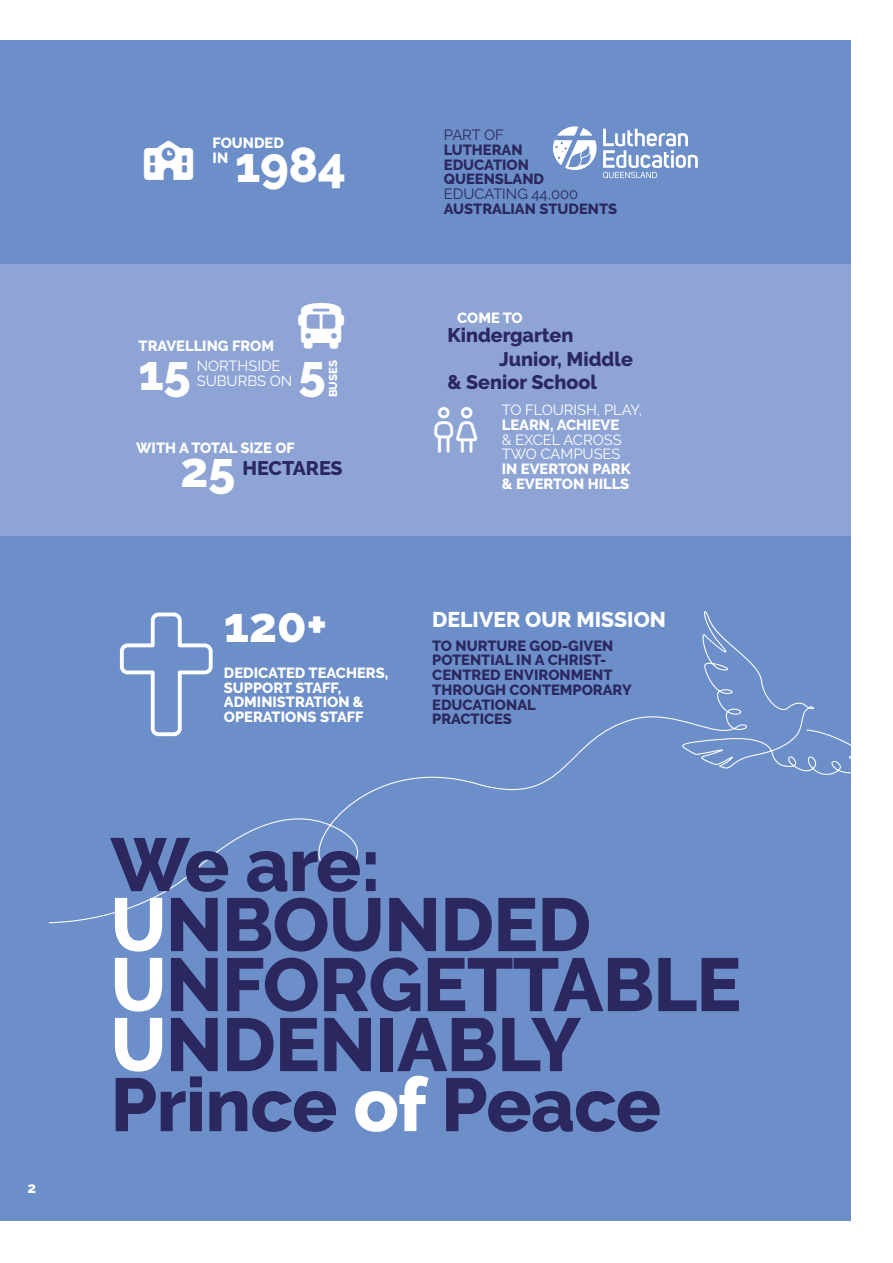
<style>
.page{position:relative;width:893px;height:1263px;background:#fff}
.page>*{position:absolute;margin:0;border:0;box-sizing:border-box;transform-origin:0 0}
.t1{font:800 75px/60px "Raleway";letter-spacing:-.01em;color:#2b275f}
.t2{font:800 49.05px "Raleway";letter-spacing:-.01em;color:#fff}
.t3{font:800 21.3px "Raleway";color:#fff}
.t4{font:800 19.65px "Raleway";color:#2b275f}
.t5{font:800 15px "Raleway";color:#fff}
.t6{font:800 14.7px/14.7px "Raleway";color:#fff}
.t7{font:800 14.7px/14.7px "Raleway";color:#2b275f}
.t8{font:14.7px/14.7px "Raleway";color:#fff}
.t9{font:14.7px "Raleway";color:#2b275f}
.t10{font:800 11.4px "Raleway";color:#fff}
.s1{color:#fff}
</style>
<div class="page">
<div style="left:0;top:40px;width:850px;height:1180px;background:#6d8fc9"></div>
<div style="left:0;top:264px;width:850px;height:272px;background:#8ea4d5"></div>
<svg style="left:49px;top:599px;width:802px;height:325px"></svg>
<svg style="left:553px;top:126px;width:44px;height:44px"></svg>
<svg style="left:603px;top:129px;width:95px;height:49px"></svg>
<svg style="left:120px;top:612px;width:93px;height:124px"></svg>
<p class="t5" style="left:28px;top:1180px;width:10px">2</p>
<p class="t6" style="left:213px;top:136px;width:73px">FOUNDED<br>IN</p>
<h2 class="t2" style="left:235px;top:137px;width:112px">1984</h2>
<p class="t6" style="left:139px;top:339px;width:137px">TRAVELLING FROM</p>
<p class="t8" style="left:197px;top:358px;width:97px">NORTHSIDE<br>SUBURBS ON</p>
<h2 class="t2" style="left:298px;top:344px;width:29px">5</h2>
<p class="t10" style="left:327px;top:397px;width:39px;rotate:-90deg">BUSES</p>
<h2 class="t2" style="left:139px;top:344px;width:54px">15</h2>
<p class="t6" style="left:136px;top:441px;width:160px">WITH A TOTAL SIZE OF</p>
<h2 class="t2" style="left:180px;top:442px;width:57px">25</h2>
<h3 class="t4" style="left:243px;top:457px;width:102px">HECTARES</h3>
<p class="t9" style="left:444px;top:127px;width:61px">PART OF</p>
<p class="t7" style="left:444px;top:143px;width:102px">LUTHERAN<br>EDUCATION<br>QUEENSLAND</p>
<p class="t9" style="left:444px;top:185px;width:136px">EDUCATING 44,000</p>
<p class="t7" style="left:444px;top:201px;width:175px">AUSTRALIAN STUDENTS</p>
<p class="t6" style="left:457px;top:310px;width:67px">COME TO</p>
<h3 class="t4" style="left:447px;top:324px;width:128px">Kindergarten</h3>
<h3 class="t4" style="left:499px;top:348px;width:135px">Junior, Middle</h3>
<h3 class="t4" style="left:447px;top:371px;width:151px">&amp; Senior School</h3>
<p class="t8" style="left:502px;top:403px;width:142px">TO FLOURISH, PLAY,</p>
<p class="t6" style="left:502px;top:418px;width:119px">LEARN, ACHIEVE</p>
<p class="t8" style="left:502px;top:432px;width:121px">&amp; EXCEL ACROSS<br>TWO CAMPUSES</p>
<p class="t6" style="left:502px;top:462px;width:130px">IN EVERTON PARK &amp; EVERTON HILLS</p>
<h2 class="t2" style="left:224px;top:597px;width:105px">120+</h2>
<p class="t6" style="left:224px;top:665px;width:166px">DEDICATED TEACHERS,<br>SUPPORT STAFF,<br>ADMINISTRATION &amp;<br>OPERATIONS STAFF</p>
<h3 class="t3" style="left:432px;top:608px;width:235px">DELIVER OUR MISSION</h3>
<p class="t7" style="left:432px;top:638px;width:201px">TO NURTURE GOD-GIVEN<br>POTENTIAL IN A CHRIST-<br>CENTRED ENVIRONMENT<br>THROUGH CONTEMPORARY<br>EDUCATIONAL<br>PRACTICES</p>
<h1 class="t1" style="left:111px;top:835px;width:632px">We are:<br><span class="s1">U</span>NBOUNDED<br><span class="s1">U</span>NFORGETTABLE<br><span class="s1">U</span>NDENIABLY<br>Prince <span class="s1">of</span> Peace</h1>
</div>
